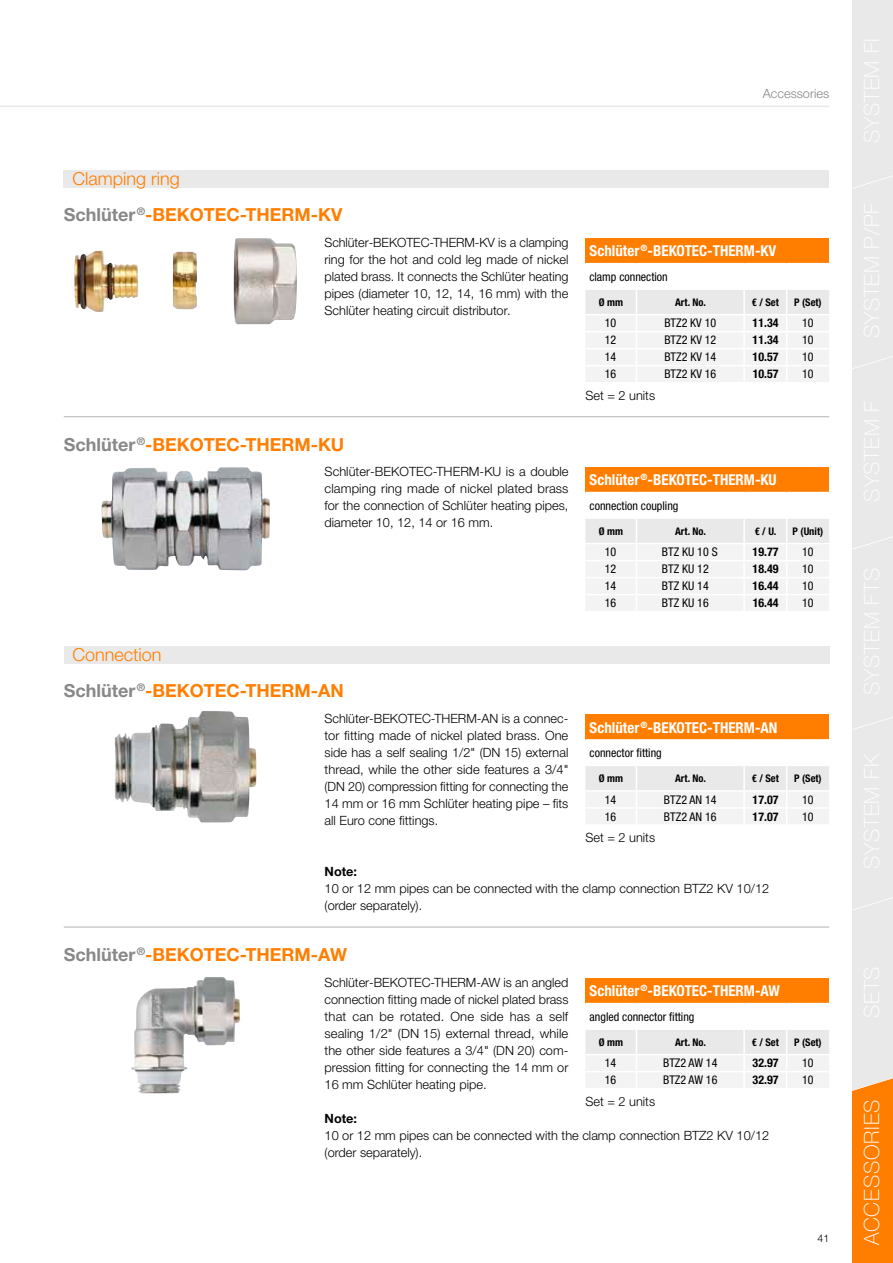
<style>
.page{position:relative;width:893px;height:1263px;background:#fff}
.page>*{position:absolute;margin:0;border:0;box-sizing:border-box;transform-origin:0 0}
.t1{font:100 21px "Helvetica Neue LT Pro";letter-spacing:.04em;color:#fff}
.t2{font:700 18px "Helvetica Neue LTW1 G";color:#ff7e00}
.t3{font:300 18px "Helvetica Neue LTW1 G";color:#ff7e00}
.t4{font:700 condensed 15px "Helvetica Neue LTW1 G";color:#fff}
.t5{font:300 12.75px/17px "Helvetica Neue LTW1 G";color:#000;text-align:justify}
.t6{font:300 12.75px "Helvetica Neue LTW1 G";color:#898888}
.t7{font:700 12.75px "Helvetica Neue LTW1 G";color:#000}
.t8{font:condensed 12px "Helvetica Neue LTW1 G";color:#000}
.t9{font:700 condensed 12px "Helvetica Neue LTW1 G";color:#000}
.t10{font:700 condensed 10.5px "Helvetica Neue LTW1 G";color:#000}
.t11{font:300 10.5px "Helvetica Neue LTW1 G";color:#000}
.s1{color:#898888}
</style>
<div class="page">
<hr style="left:0;top:106px;width:829px;height:1px;background:#e9e9e9">
<svg style="left:852px;top:0;width:41px;height:1263px"></svg>
<hr style="left:64px;top:416px;width:765px;height:1px;background:#b4b4b3">
<hr style="left:64px;top:927px;width:765px;height:1px;background:#b4b4b3">
<img style="left:74px;top:238px;width:223px;height:86px">
<div style="left:64px;top:170px;width:765px;height:17px;background:#e9e9e9"></div>
<div style="left:585px;top:238px;width:244px;height:26px;background:#ff7e00"></div>
<hr style="left:585px;top:263px;width:51px;height:1px;background:#fff">
<hr style="left:636px;top:263px;width:108px;height:1px;background:#fff">
<hr style="left:744px;top:263px;width:43px;height:1px;background:#fff">
<hr style="left:787px;top:263px;width:42px;height:1px;background:#fff">
<svg style="left:585px;top:290px;width:244px;height:92px"></svg>
<img style="left:102px;top:467px;width:168px;height:104px">
<div style="left:585px;top:467px;width:244px;height:25px;background:#ff7e00"></div>
<svg style="left:585px;top:519px;width:244px;height:92px"></svg>
<img style="left:115px;top:711px;width:142px;height:111px">
<div style="left:64px;top:646px;width:765px;height:17px;background:#e9e9e9"></div>
<div style="left:585px;top:714px;width:244px;height:26px;background:#ff7e00"></div>
<hr style="left:585px;top:739px;width:51px;height:2px;background:#fff">
<hr style="left:636px;top:739px;width:108px;height:2px;background:#fff">
<hr style="left:744px;top:739px;width:43px;height:2px;background:#fff">
<hr style="left:787px;top:739px;width:42px;height:2px;background:#fff">
<svg style="left:585px;top:766px;width:244px;height:58px"></svg>
<img style="left:131px;top:977px;width:109px;height:116px">
<div style="left:585px;top:978px;width:244px;height:25px;background:#ff7e00"></div>
<svg style="left:585px;top:1030px;width:244px;height:58px"></svg>
<p class="t6" style="left:763px;top:86px;width:68px">Accessories</p>
<h2 class="t3" style="left:73px;top:168px;width:109px">Clamping ring</h2>
<h2 class="t2" style="left:64px;top:204px;width:280px"><span class="s1">Schlüter</span> <sup>®</sup>-BEKOTEC-THERM-KV</h2>
<p class="t5" style="left:325px;top:234px;width:245px">Schlüter-BEKOTEC-THERM-KV is a clamping ring for the hot and cold leg made of nickel plated brass. It connects the Schlüter heating pipes (diameter 10, 12, 14, 16 mm) with the Schlüter heating circuit distributor.</p>
<p class="t4" style="left:590px;top:242px;width:188px">Schlüter <sup>®</sup>-BEKOTEC-THERM-KV</p>
<p class="t8" style="left:590px;top:269px;width:80px">clamp connection</p>
<p class="t10" style="left:599px;top:296px;width:26px">Ø mm</p>
<p class="t10" style="left:675px;top:296px;width:32px">Art. No.</p>
<p class="t10" style="left:752px;top:296px;width:28px">€ / Set</p>
<p class="t10" style="left:794px;top:296px;width:29px">P (Set)</p>
<p class="t8" style="left:605px;top:316px;width:13px">10</p>
<p class="t8" style="left:664px;top:316px;width:53px">BTZ2 KV 10</p>
<p class="t9" style="left:753px;top:316px;width:27px">11.34</p>
<p class="t8" style="left:802px;top:316px;width:13px">10</p>
<p class="t8" style="left:605px;top:333px;width:13px">12</p>
<p class="t8" style="left:664px;top:333px;width:53px">BTZ2 KV 12</p>
<p class="t9" style="left:753px;top:333px;width:27px">11.34</p>
<p class="t8" style="left:802px;top:333px;width:13px">10</p>
<p class="t8" style="left:605px;top:350px;width:13px">14</p>
<p class="t8" style="left:664px;top:350px;width:53px">BTZ2 KV 14</p>
<p class="t9" style="left:753px;top:350px;width:27px">10.57</p>
<p class="t8" style="left:802px;top:350px;width:13px">10</p>
<p class="t8" style="left:605px;top:367px;width:13px">16</p>
<p class="t8" style="left:664px;top:367px;width:53px">BTZ2 KV 16</p>
<p class="t9" style="left:753px;top:367px;width:27px">10.57</p>
<p class="t8" style="left:802px;top:367px;width:13px">10</p>
<p class="t5" style="left:585px;top:387px;width:71px">Set = 2 units</p>
<h2 class="t2" style="left:64px;top:433px;width:282px"><span class="s1">Schlüter</span> <sup>®</sup>-BEKOTEC-THERM-KU</h2>
<p class="t5" style="left:325px;top:463px;width:245px">Schlüter-BEKOTEC-THERM-KU is a double clamping ring made of nickel plated brass for the connection of Schlüter heating pipes, diameter 10, 12, 14 or 16 mm.</p>
<p class="t4" style="left:590px;top:471px;width:188px">Schlüter <sup>®</sup>-BEKOTEC-THERM-KU</p>
<p class="t8" style="left:590px;top:498px;width:90px">connection coupling</p>
<p class="t10" style="left:599px;top:524px;width:26px">Ø mm</p>
<p class="t10" style="left:675px;top:524px;width:32px">Art. No.</p>
<p class="t10" style="left:755px;top:524px;width:23px">€ / U.</p>
<p class="t10" style="left:793px;top:524px;width:32px">P (Unit)</p>
<p class="t8" style="left:605px;top:545px;width:13px">10</p>
<p class="t8" style="left:662px;top:545px;width:57px">BTZ KU 10 S</p>
<p class="t9" style="left:753px;top:545px;width:27px">19.77</p>
<p class="t8" style="left:802px;top:545px;width:13px">10</p>
<p class="t8" style="left:605px;top:562px;width:13px">12</p>
<p class="t8" style="left:662px;top:562px;width:48px">BTZ KU 12</p>
<p class="t9" style="left:753px;top:562px;width:27px">18.49</p>
<p class="t8" style="left:802px;top:562px;width:13px">10</p>
<p class="t8" style="left:605px;top:579px;width:13px">14</p>
<p class="t8" style="left:662px;top:579px;width:48px">BTZ KU 14</p>
<p class="t9" style="left:753px;top:579px;width:27px">16.44</p>
<p class="t8" style="left:802px;top:579px;width:13px">10</p>
<p class="t8" style="left:605px;top:596px;width:13px">16</p>
<p class="t8" style="left:662px;top:596px;width:48px">BTZ KU 16</p>
<p class="t9" style="left:753px;top:596px;width:27px">16.44</p>
<p class="t8" style="left:802px;top:596px;width:13px">10</p>
<h2 class="t3" style="left:73px;top:644px;width:91px">Connection</h2>
<h2 class="t2" style="left:64px;top:680px;width:282px"><span class="s1">Schlüter</span> <sup>®</sup>-BEKOTEC-THERM-AN</h2>
<p class="t5" style="left:325px;top:710px;width:245px">Schlüter-BEKOTEC-THERM-AN is a connec&shy;tor fitting made of nickel plated brass. One side has a self sealing 1/2" (DN 15) external thread, while the other side features a 3/4" (DN 20) compression fitting for connecting the 14 mm or 16 mm Schlüter heating pipe – fits all Euro cone fittings.</p>
<p class="t4" style="left:590px;top:718px;width:189px">Schlüter <sup>®</sup>-BEKOTEC-THERM-AN</p>
<p class="t8" style="left:590px;top:746px;width:74px">connector fitting</p>
<p class="t10" style="left:599px;top:772px;width:26px">Ø mm</p>
<p class="t10" style="left:675px;top:772px;width:32px">Art. No.</p>
<p class="t10" style="left:752px;top:772px;width:28px">€ / Set</p>
<p class="t10" style="left:794px;top:772px;width:29px">P (Set)</p>
<p class="t8" style="left:605px;top:792px;width:13px">14</p>
<p class="t8" style="left:664px;top:792px;width:54px">BTZ2 AN 14</p>
<p class="t9" style="left:753px;top:792px;width:27px">17.07</p>
<p class="t8" style="left:802px;top:792px;width:13px">10</p>
<p class="t8" style="left:605px;top:809px;width:13px">16</p>
<p class="t8" style="left:664px;top:809px;width:54px">BTZ2 AN 16</p>
<p class="t9" style="left:753px;top:809px;width:27px">17.07</p>
<p class="t8" style="left:802px;top:809px;width:13px">10</p>
<p class="t5" style="left:585px;top:829px;width:71px">Set = 2 units</p>
<p class="t7" style="left:325px;top:864px;width:34px">Note:</p>
<p class="t5" style="left:325px;top:880px;width:446px">10 or 12 mm pipes can be connected with the clamp connection BTZ2 KV 10/12 (order separately).</p>
<h2 class="t2" style="left:64px;top:943px;width:285px"><span class="s1">Schlüter</span> <sup>®</sup>-BEKOTEC-THERM-AW</h2>
<p class="t5" style="left:325px;top:973px;width:245px">Schlüter-BEKOTEC-THERM-AW is an angled connection fitting made of nickel plated brass that can be rotated. One side has a self sealing 1/2" (DN 15) external thread, while the other side features a 3/4" (DN 20) com&shy;pression fitting for connecting the 14 mm or 16 mm Schlüter heating pipe.</p>
<p class="t4" style="left:590px;top:982px;width:192px">Schlüter <sup>®</sup>-BEKOTEC-THERM-AW</p>
<p class="t8" style="left:590px;top:1009px;width:106px">angled connector fitting</p>
<p class="t10" style="left:599px;top:1035px;width:26px">Ø mm</p>
<p class="t10" style="left:675px;top:1035px;width:32px">Art. No.</p>
<p class="t10" style="left:752px;top:1035px;width:28px">€ / Set</p>
<p class="t10" style="left:794px;top:1035px;width:29px">P (Set)</p>
<p class="t8" style="left:605px;top:1056px;width:13px">14</p>
<p class="t8" style="left:663px;top:1056px;width:56px">BTZ2 AW 14</p>
<p class="t9" style="left:753px;top:1056px;width:27px">32.97</p>
<p class="t8" style="left:802px;top:1056px;width:13px">10</p>
<p class="t8" style="left:605px;top:1073px;width:13px">16</p>
<p class="t8" style="left:663px;top:1073px;width:56px">BTZ2 AW 16</p>
<p class="t9" style="left:753px;top:1073px;width:27px">32.97</p>
<p class="t8" style="left:802px;top:1073px;width:13px">10</p>
<p class="t5" style="left:585px;top:1092px;width:71px">Set = 2 units</p>
<p class="t7" style="left:325px;top:1110px;width:34px">Note:</p>
<p class="t5" style="left:325px;top:1126px;width:446px">10 or 12 mm pipes can be connected with the clamp connection BTZ2 KV 10/12 (order separately).</p>
<p class="t11" style="left:817px;top:1231px;width:13px">41</p>
<h1 class="t1" style="left:860px;top:1245px;width:147px;rotate:-90deg">ACCESSORIES</h1>
</div>
